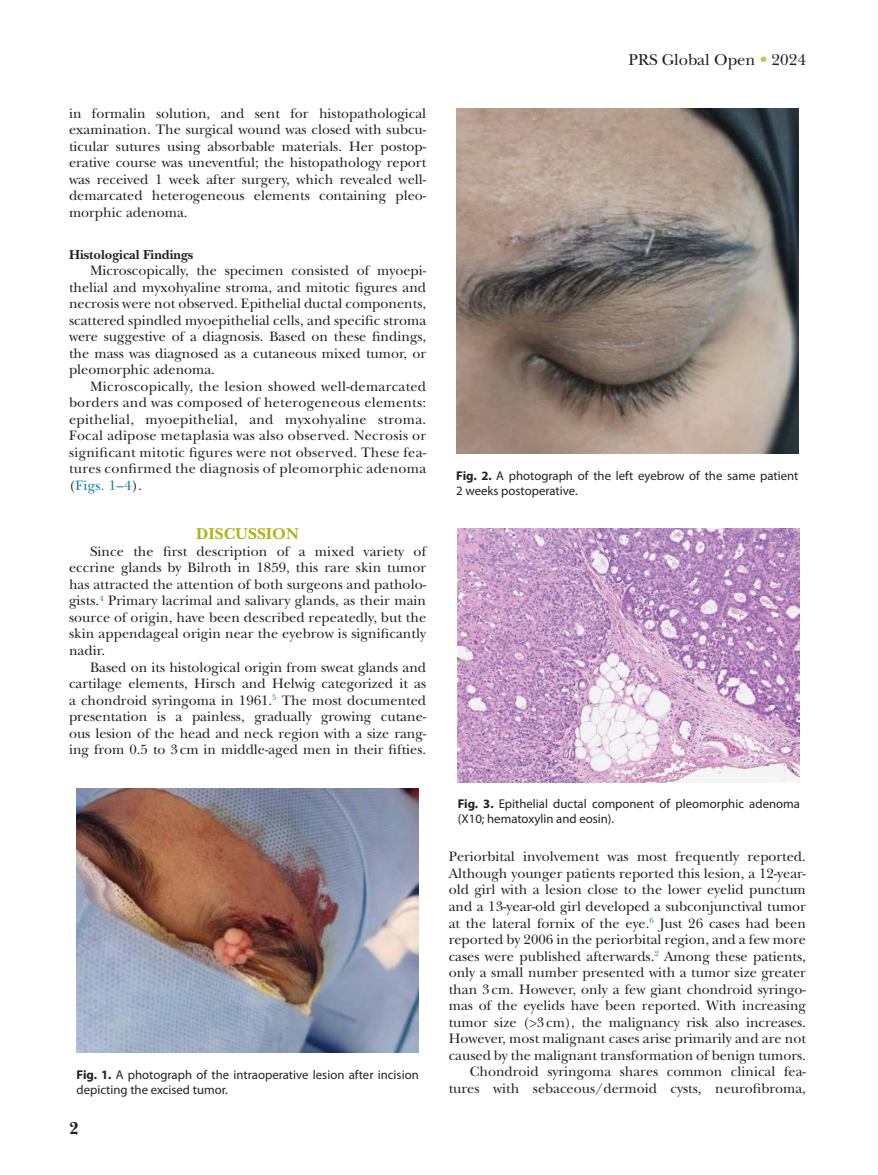
<style>
.page{position:relative;width:878px;height:1175px;background:#fff}
.page>*{position:absolute;margin:0;border:0;box-sizing:border-box;transform-origin:0 0}
.t1{font:700 18px "New Baskerville Std";color:#231f20}
.t2{font:16.5px "New Baskerville Std";color:#231f20}
.t3{font:700 16.5px "New Baskerville Std";color:#afb314}
.t4{font:14.25px/16.5px "New Baskerville Std";color:#231f20;text-align:justify}
.t5{font:700 13.5px "New Baskerville Std";color:#231f20}
.t6{font:12.75px/15px "Myriad Pro";color:#231f20}
.s1{color:#0f7eac}
.s2{font-weight:700}
.s3{color:#c5c660}
</style>
<div class="page">
<img style="left:76px;top:788px;width:343px;height:264px">
<img style="left:456px;top:108px;width:342px;height:345px">
<img style="left:458px;top:529px;width:341px;height:253px">
<p class="t4" style="left:69px;top:105px;width:359px">in formalin solution, and sent for histopathological examination. The surgical wound was closed with subcu&shy;ticular sutures using absorbable materials. Her postop&shy;erative course was uneventful; the histopathology report was received 1 week after surgery, which revealed well&shy;demarcated heterogeneous elements containing pleo&shy;morphic adenoma.</p>
<p class="t5" style="left:69px;top:246px;width:126px">Histological Findings</p>
<p class="t4" style="left:69px;top:262px;width:359px;text-indent:21px">Microscopically, the specimen consisted of myoepi&shy;thelial and myxohyaline stroma, and mitotic figures and necrosis were not observed. Epithelial ductal components, scattered spindled myoepithelial cells, and specific stroma were suggestive of a diagnosis. Based on these findings, the mass was diagnosed as a cutaneous mixed tumor, or pleomorphic adenoma.</p>
<p class="t4" style="left:69px;top:378px;width:359px;text-indent:21px">Microscopically, the lesion showed well-demarcated borders and was composed of heterogeneous elements: epithelial, myoepithelial, and myxohyaline stroma.<br>Focal adipose metaplasia was also observed. Necrosis or significant mitotic figures were not observed. These fea&shy;tures confirmed the diagnosis of pleomorphic adenoma (<span class="s1">Figs. 1–4</span>).</p>
<p class="t3" style="left:196px;top:524px;width:104px">DISCUSSION</p>
<p class="t4" style="left:69px;top:543px;width:359px;text-indent:21px">Since the first description of a mixed variety of eccrine glands by Bilroth in 1859, this rare skin tumor has attracted the attention of both surgeons and patholo&shy;gists.<sup>4</sup> Primary lacrimal and salivary glands, as their main source of origin, have been described repeatedly, but the skin appendageal origin near the eyebrow is significantly nadir.</p>
<p class="t4" style="left:69px;top:658px;width:359px;text-indent:21px">Based on its histological origin from sweat glands and cartilage elements, Hirsch and Helwig categorized it as a chondroid syringoma in 1961.<sup>5</sup> The most documented presentation is a painless, gradually growing cutane&shy;ous lesion of the head and neck region with a size rang&shy;ing from 0.5 to 3cm in middle-aged men in their fifties.</p>
<p class="t6" style="left:76px;top:1067px;width:344px"><span class="s2">Fig. 1.</span> A photograph of the intraoperative lesion after incision depicting the excised tumor.</p>
<p class="t1" style="left:69px;top:1118px;width:11px">2</p>
<p class="t2" style="left:628px;top:50px;width:179px">PRS Global Open <span class="s3">•</span> 2024</p>
<p class="t6" style="left:456px;top:468px;width:344px"><span class="s2">Fig. 2.</span> A photograph of the left eyebrow of the same patient<br>2 weeks postoperative.</p>
<p class="t6" style="left:457px;top:796px;width:343px"><span class="s2">Fig. 3.</span> Epithelial ductal component of pleomorphic adenoma (X10; hematoxylin and eosin).</p>
<p class="t4" style="left:448px;top:848px;width:359px;text-align:right">Periorbital involvement was most frequently reported.<br>Although younger patients reported this lesion, a 12-year&shy;old girl with a lesion close to the lower eyelid punctum and a 13-year-old girl developed a subconjunctival tumor at the lateral fornix of the eye.<sup>6</sup> Just 26 cases had been reported by 2006 in the periorbital region, and a few more cases were published afterwards.<sup>2</sup> Among these patients, only a small number presented with a tumor size greater than 3cm. However, only a few giant chondroid syringo&shy;mas of the eyelids have been reported. With increasing tumor size (&gt;3cm), the malignancy risk also increases.<br>However, most malignant cases arise primarily and are not caused by the malignant transformation of benign tumors.<br>Chondroid syringoma shares common clinical fea&shy;tures with sebaceous/dermoid cysts, neurofibroma,</p>
</div>
